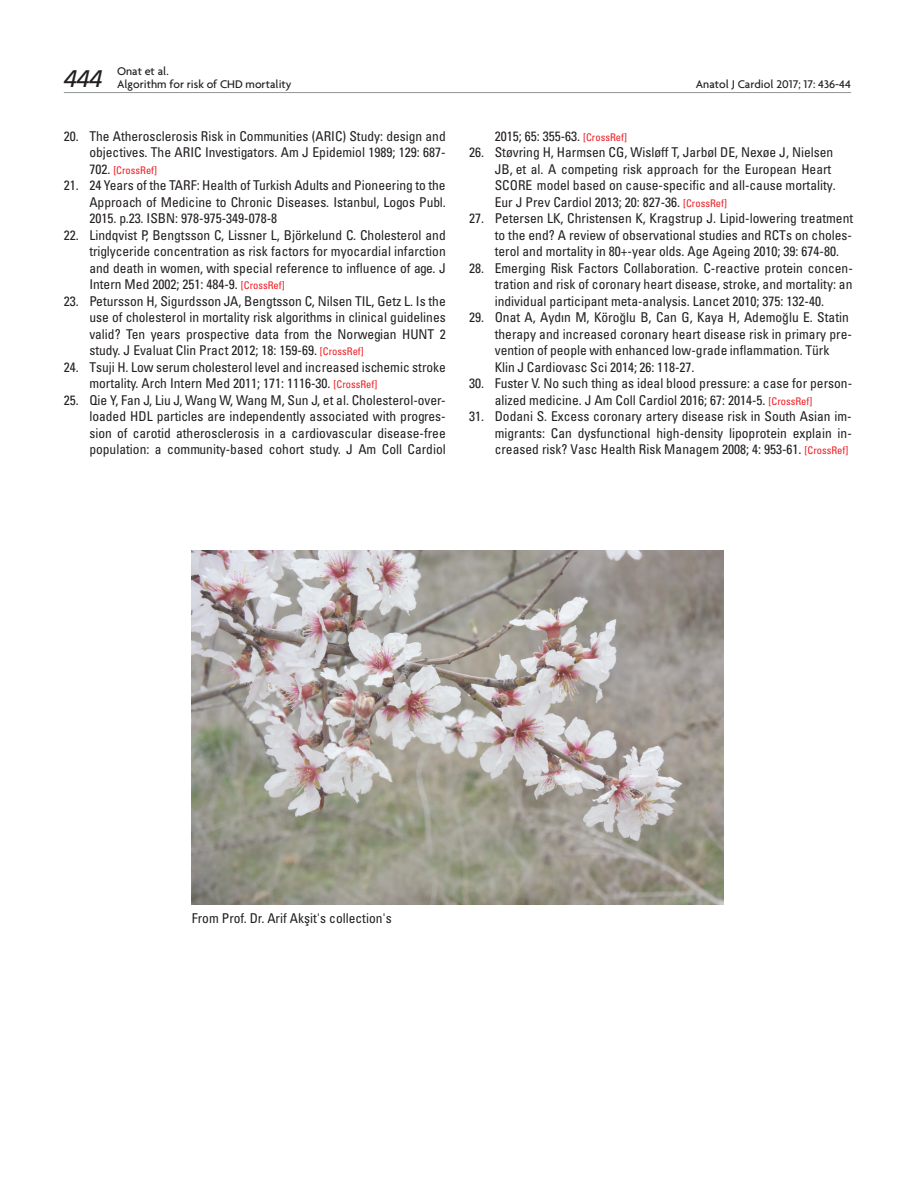
<style>
.page{position:relative;width:915px;height:1191px;background:#fff}
.page>*{position:absolute;margin:0;border:0;box-sizing:border-box;transform-origin:0 0}
.t1{font:13.5px/16.5px "Univers Condensed Tr";color:#231f20;text-align:justify}
.t2{font:500 12px/13.5px "Firma";color:#231f20}
.t3{font:10.5px "Univers Condensed Tr";color:#ee1d23}
.s1{font-family:"Frutiger Italic Tr";font-weight:400;font-size:24px}
.s2{font-size:13.5px;color:#231f20}
.s3{font-size:10.5px;color:#ee1d23}
</style>
<div class="page">
<hr style="left:64px;top:92px;width:786px;height:1px;background:#939598">
<img style="left:192px;top:550px;width:531px;height:354px">
<p class="t2" style="left:64px;top:64px;width:229px;text-indent:53px">Onat et al.<br><span class="s1">444</span> Algorithm for risk of CHD mortality</p>
<p class="t1" style="left:64px;top:127px;width:383px;text-align:right">20. The Atherosclerosis Risk in Communities (ARIC) Study: design and objectives. The ARIC Investigators. Am J Epidemiol 1989; 129: 687-</p>
<p class="t3" style="left:89px;top:163px;width:69px"><span class="s2">702.</span> [CrossRef]</p>
<p class="t1" style="left:89px;top:177px;width:358px;text-indent:-26px">21. 24 Years of the TARF: Health of Turkish Adults and Pioneering to the Approach of Medicine to Chronic Diseases. Istanbul, Logos Publ.<br>2015. p.23. ISBN: 978-975-349-078-8</p>
<p class="t1" style="left:89px;top:226px;width:358px;text-indent:-26px">22. Lindqvist P, Bengtsson C, Lissner L, Björkelund C. Cholesterol and triglyceride concentration as risk factors for myocardial infarction and death in women, with special reference to influence of age. J Intern Med 2002; 251: 484-9. <span class="s3">[CrossRef]</span></p>
<p class="t1" style="left:89px;top:292px;width:358px;text-indent:-26px">23. Petursson H, Sigurdsson JA, Bengtsson C, Nilsen TIL, Getz L. Is the use of cholesterol in mortality risk algorithms in clinical guidelines valid? Ten years prospective data from the Norwegian HUNT 2 study. J Evaluat Clin Pract 2012; 18: 159-69. <span class="s3">[CrossRef]</span></p>
<p class="t1" style="left:89px;top:358px;width:358px;text-indent:-26px">24. Tsuji H. Low serum cholesterol level and increased ischemic stroke mortality. Arch Intern Med 2011; 171: 1116-30. <span class="s3">[CrossRef]</span></p>
<p class="t1" style="left:89px;top:391px;width:358px;text-indent:-26px">25. Qie Y, Fan J, Liu J, Wang W, Wang M, Sun J, et al. Cholesterol-over&shy;loaded HDL particles are independently associated with progres&shy;sion of carotid atherosclerosis in a cardiovascular disease-free population: a community-based cohort study. J Am Coll Cardiol</p>
<p class="t2" style="left:695px;top:78px;width:157px">Anatol J Cardiol 2017; 17: 436-44</p>
<p class="t1" style="left:494px;top:127px;width:134px">2015; 65: 355-63. <span class="s3">[CrossRef]</span></p>
<p class="t1" style="left:494px;top:144px;width:342px;text-align:left;text-indent:-26px">26. Støvring H, Harmsen CG, Wisløff T, Jarbøl DE, Nexøe J, Nielsen JB, et al. A competing risk approach for the European Heart SCORE model based on cause-specific and all-cause mortality.<br>Eur J Prev Cardiol 2013; 20: 827-36. <span class="s3">[CrossRef]</span></p>
<p class="t1" style="left:494px;top:210px;width:360px;text-indent:-26px">27. Petersen LK, Christensen K, Kragstrup J. Lipid-lowering treatment to the end? A review of observational studies and RCTs on choles&shy;terol and mortality in 80+-year olds. Age Ageing 2010; 39: 674-80.</p>
<p class="t1" style="left:494px;top:259px;width:359px;text-indent:-26px">28. Emerging Risk Factors Collaboration. C-reactive protein concen&shy;tration and risk of coronary heart disease, stroke, and mortality: an individual participant meta-analysis. Lancet 2010; 375: 132-40.</p>
<p class="t1" style="left:494px;top:309px;width:358px;text-align:left;text-indent:-26px">29. Onat A, Aydın M, Köroğlu B, Can G, Kaya H, Ademoğlu E. Statin therapy and increased coronary heart disease risk in primary pre&shy;vention of people with enhanced low-grade inflammation. Türk Klin J Cardiovasc Sci 2014; 26: 118-27.</p>
<p class="t1" style="left:494px;top:375px;width:359px;text-indent:-26px">30. Fuster V. No such thing as ideal blood pressure: a case for person&shy;alized medicine. J Am Coll Cardiol 2016; 67: 2014-5. <span class="s3">[CrossRef]</span></p>
<p class="t1" style="left:494px;top:408px;width:358px;text-indent:-26px">31. Dodani S. Excess coronary artery disease risk in South Asian im&shy;migrants: Can dysfunctional high-density lipoprotein explain in&shy;creased risk? Vasc Health Risk Managem 2008; 4: 953-61. <span class="s3">[CrossRef]</span></p>
<p class="t1" style="left:192px;top:909px;width:201px">From Prof. Dr. Arif Akşit's collection's</p>
</div>
